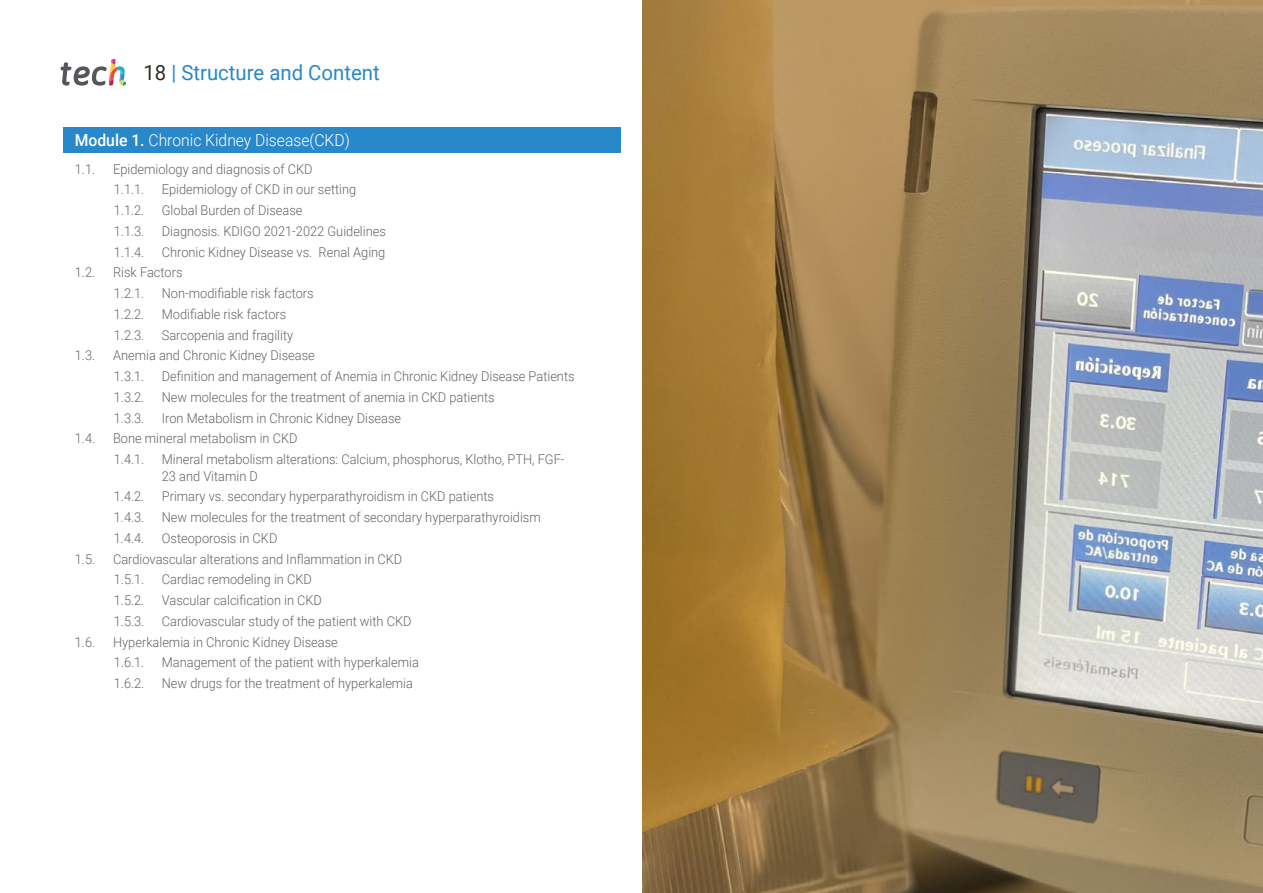
<style>
.page{position:relative;width:1263px;height:893px;background:#fff}
.page>*{position:absolute;margin:0;border:0;box-sizing:border-box;transform-origin:0 0}
.t1{font:21px "Roboto";color:#2988c9}
.t2{font:300 16.5px "Roboto";color:#fff;scale:.95 1}
.t3{font:300 13.5px/20.7px "Roboto";color:#61646a;scale:.95 1}
.s1{color:#312e20}
.s2{font-weight:500}
</style>
<div class="page">
<svg style="left:61px;top:59px;width:65px;height:27px"></svg>
<div style="left:64px;top:128px;width:557px;height:25px;background:#2988c9"></div>
<img style="left:642px;top:0;width:621px;height:893px">
<h1 class="t1" style="left:144px;top:57px;width:238px"><span class="s1">18</span> | Structure and Content</h1>
<p class="t2" style="left:75px;top:129px;width:291px"><span class="s2">Module 1.</span> Chronic Kidney Disease(CKD)</p>
<p class="t3" style="left:75px;top:158px;width:23px">1.1.</p>
<p class="t3" style="left:113px;top:158px;width:212px">Epidemiology and diagnosis of CKD<br>1.1.1.</p>
<p class="t3" style="left:162px;top:179px;width:206px">Epidemiology of CKD in our setting</p>
<p class="t3" style="left:114px;top:199px;width:34px">1.1.2.</p>
<p class="t3" style="left:162px;top:199px;width:150px">Global Burden of Disease</p>
<p class="t3" style="left:114px;top:220px;width:34px">1.1.3.</p>
<p class="t3" style="left:162px;top:220px;width:237px">Diagnosis. KDIGO 2021-2022 Guidelines</p>
<p class="t3" style="left:114px;top:241px;width:34px">1.1.4.</p>
<p class="t3" style="left:162px;top:241px;width:237px">Chronic Kidney Disease vs. Renal Aging</p>
<p class="t3" style="left:75px;top:262px;width:23px">1.2.</p>
<p class="t3" style="left:113px;top:262px;width:75px">Risk Factors<br>1.2.1.</p>
<p class="t3" style="left:162px;top:282px;width:161px">Non-modifiable risk factors</p>
<p class="t3" style="left:114px;top:303px;width:34px">1.2.2.</p>
<p class="t3" style="left:162px;top:303px;width:133px">Modifiable risk factors</p>
<p class="t3" style="left:114px;top:324px;width:34px">1.2.3.</p>
<p class="t3" style="left:162px;top:324px;width:140px">Sarcopenia and fragility</p>
<p class="t3" style="left:75px;top:345px;width:23px">1.3.</p>
<p class="t3" style="left:113px;top:345px;width:214px">Anemia and Chronic Kidney Disease<br>1.3.1.</p>
<p class="t3" style="left:162px;top:365px;width:436px">Definition and management of Anemia in Chronic Kidney Disease Patients</p>
<p class="t3" style="left:114px;top:386px;width:34px">1.3.2.</p>
<p class="t3" style="left:162px;top:386px;width:352px">New molecules for the treatment of anemia in CKD patients</p>
<p class="t3" style="left:114px;top:407px;width:34px">1.3.3.</p>
<p class="t3" style="left:162px;top:407px;width:253px">Iron Metabolism in Chronic Kidney Disease</p>
<p class="t3" style="left:75px;top:428px;width:23px">1.4.</p>
<p class="t3" style="left:113px;top:428px;width:196px">Bone mineral metabolism in CKD<br>1.4.1.</p>
<p class="t3" style="left:162px;top:450px;width:425px;line-height:16.5px">Mineral metabolism alterations: Calcium, phosphorus, Klotho, PTH, FGF-<br>23 and Vitamin D</p>
<p class="t3" style="left:114px;top:486px;width:34px">1.4.2.</p>
<p class="t3" style="left:162px;top:486px;width:351px">Primary vs. secondary hyperparathyroidism in CKD patients</p>
<p class="t3" style="left:114px;top:506px;width:34px">1.4.3.</p>
<p class="t3" style="left:162px;top:506px;width:400px">New molecules for the treatment of secondary hyperparathyroidism</p>
<p class="t3" style="left:114px;top:527px;width:34px">1.4.4.</p>
<p class="t3" style="left:162px;top:527px;width:123px">Osteoporosis in CKD</p>
<p class="t3" style="left:75px;top:548px;width:23px">1.5.</p>
<p class="t3" style="left:113px;top:548px;width:306px">Cardiovascular alterations and Inflammation in CKD<br>1.5.1.</p>
<p class="t3" style="left:162px;top:569px;width:159px">Cardiac remodeling in CKD</p>
<p class="t3" style="left:114px;top:589px;width:34px">1.5.2.</p>
<p class="t3" style="left:162px;top:589px;width:170px">Vascular calcification in CKD</p>
<p class="t3" style="left:114px;top:610px;width:34px">1.5.3.</p>
<p class="t3" style="left:162px;top:610px;width:264px">Cardiovascular study of the patient with CKD</p>
<p class="t3" style="left:75px;top:631px;width:23px">1.6.</p>
<p class="t3" style="left:113px;top:631px;width:238px">Hyperkalemia in Chronic Kidney Disease<br>1.6.1.</p>
<p class="t3" style="left:162px;top:652px;width:272px">Management of the patient with hyperkalemia</p>
<p class="t3" style="left:114px;top:672px;width:34px">1.6.2.</p>
<p class="t3" style="left:162px;top:672px;width:266px">New drugs for the treatment of hyperkalemia</p>
</div>
